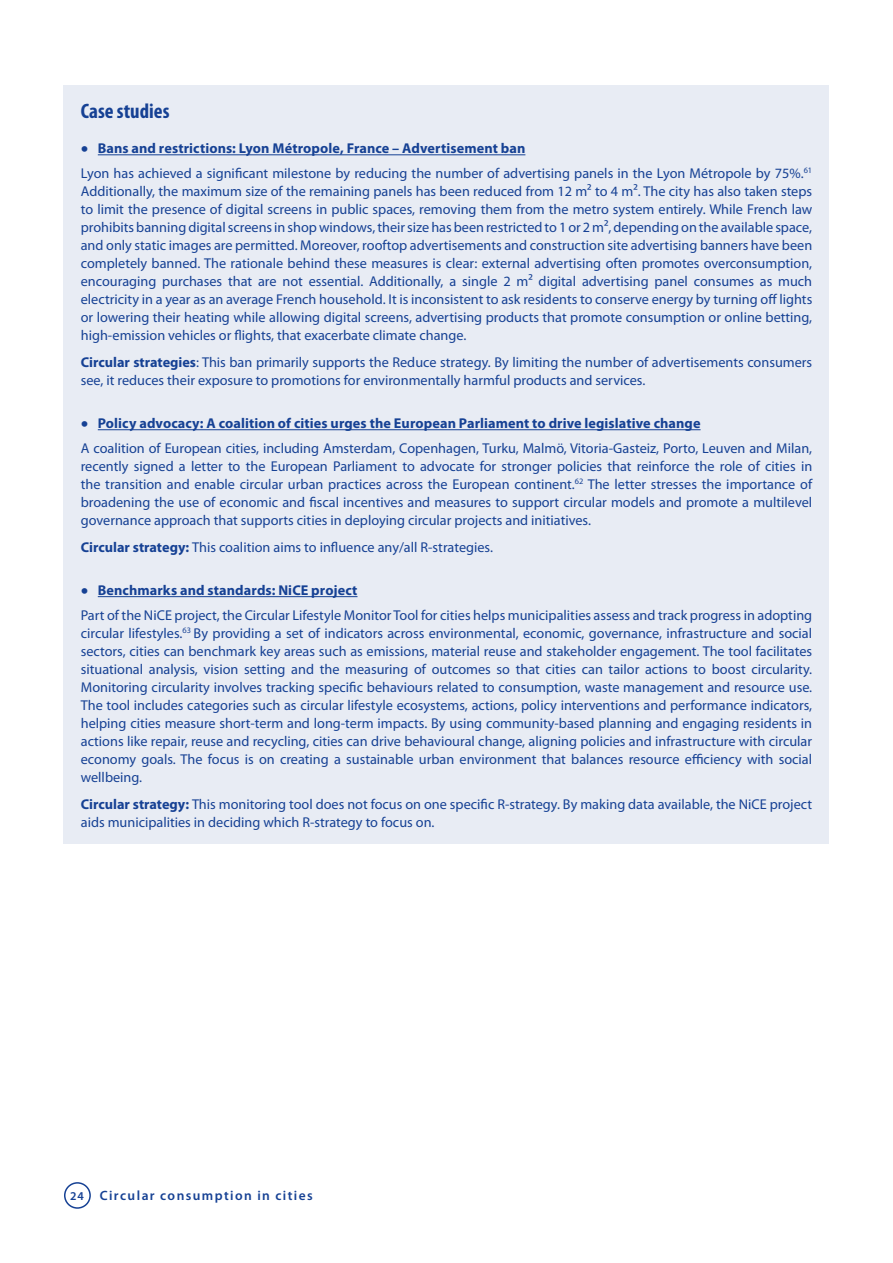
<style>
.page{position:relative;width:893px;height:1263px;background:#fff}
.page>*{position:absolute;margin:0;border:0;box-sizing:border-box;transform-origin:0 0}
.t1{font:700 condensed 21px "Myriad Pro";color:#164194}
.t2{font:14.25px/18px "Myriad Pro";color:#164194}
.t3{font:600 13.5px "Myriad Pro";letter-spacing:.105em;color:#164194}
.s1{font-size:27px}
.s2{font-weight:700}
.s3{font-size:12px}
</style>
<div class="page">
<div style="left:64px;top:85px;width:765px;height:758px;background:#e8ecf4"></div>
<hr style="left:98px;top:154px;width:427px;height:1px;background:#164194">
<hr style="left:98px;top:429px;width:603px;height:1px;background:#164194">
<hr style="left:98px;top:596px;width:259px;height:1px;background:#164194">
<div style="left:64px;top:1182px;width:27px;height:27px;border:2px solid #164194;border-radius:50%"></div>
<h1 class="t1" style="left:81px;top:98px;width:90px">Case studies</h1>
<p class="t2" style="left:81px;top:136px;width:733px;line-height:24.5px"><span class="s1">•</span> <span class="s2">Bans and restrictions: Lyon Métropole, France – Advertisement ban<br></span>Lyon has achieved a significant milestone by reducing the number of advertising panels in the Lyon Métropole by 75%.<sup>61</sup></p>
<p class="t2" style="left:81px;top:182px;width:733px;text-align:justify">Additionally, the maximum size of the remaining panels has been reduced from 12 m² to 4 m². The city has also taken steps to limit the presence of digital screens in public spaces, removing them from the metro system entirely. While French law prohibits banning digital screens in shop windows, their size has been restricted to 1 or 2 m², depending on the available space, and only static images are permitted. Moreover, rooftop advertisements and construction site advertising banners have been completely banned. The rationale behind these measures is clear: external advertising often promotes overconsumption, encouraging purchases that are not essential. Additionally, a single 2 m² digital advertising panel consumes as much electricity in a year as an average French household. It is inconsistent to ask residents to conserve energy by turning off lights or lowering their heating while allowing digital screens, advertising products that promote consumption or online betting, high-emission vehicles or flights, that exacerbate climate change.</p>
<p class="t2" style="left:81px;top:353px;width:733px"><span class="s2">Circular strategies</span>: This ban primarily supports the Reduce strategy. By limiting the number of advertisements consumers see, it reduces their exposure to promotions for environmentally harmful products and services.</p>
<p class="t2" style="left:81px;top:411px;width:733px;line-height:24.5px"><span class="s1">•</span> <span class="s2">Policy advocacy: A coalition of cities urges the European Parliament to drive legislative change<br></span>A coalition of European cities, including Amsterdam, Copenhagen, Turku, Malmö, Vitoria-Gasteiz, Porto, Leuven and Milan,</p>
<p class="t2" style="left:81px;top:457px;width:733px;text-align:justify">recently signed a letter to the European Parliament to advocate for stronger policies that reinforce the role of cities in the transition and enable circular urban practices across the European continent.<sup>62</sup> The letter stresses the importance of broadening the use of economic and fiscal incentives and measures to support circular models and promote a multilevel governance approach that supports cities in deploying circular projects and initiatives.</p>
<p class="t2" style="left:81px;top:538px;width:414px"><span class="s2">Circular strategy:</span> This coalition aims to influence any/all R-strategies.</p>
<p class="t2" style="left:81px;top:578px;width:733px;line-height:24.5px"><span class="s1">•</span> <span class="s2">Benchmarks and standards: NiCE project<br></span>Part of the NiCE project, the Circular Lifestyle Monitor Tool for cities helps municipalities assess and track progress in adopting</p>
<p class="t2" style="left:81px;top:623px;width:733px;text-align:justify">circular lifestyles.<sup>63</sup> By providing a set of indicators across environmental, economic, governance, infrastructure and social sectors, cities can benchmark key areas such as emissions, material reuse and stakeholder engagement. The tool facilitates situational analysis, vision setting and the measuring of outcomes so that cities can tailor actions to boost circularity.<br>Monitoring circularity involves tracking specific behaviours related to consumption, waste management and resource use.<br>The tool includes categories such as circular lifestyle ecosystems, actions, policy interventions and performance indicators, helping cities measure short-term and long-term impacts. By using community-based planning and engaging residents in actions like repair, reuse and recycling, cities can drive behavioural change, aligning policies and infrastructure with circular economy goals. The focus is on creating a sustainable urban environment that balances resource efficiency with social wellbeing.</p>
<p class="t2" style="left:81px;top:794px;width:733px"><span class="s2">Circular strategy:</span> This monitoring tool does not focus on one specific R-strategy. By making data available, the NiCE project aids municipalities in deciding which R-strategy to focus on.</p>
<p class="t3" style="left:70px;top:1187px;width:244px"><span class="s3">24</span> Circular consumption in cities</p>
</div>
